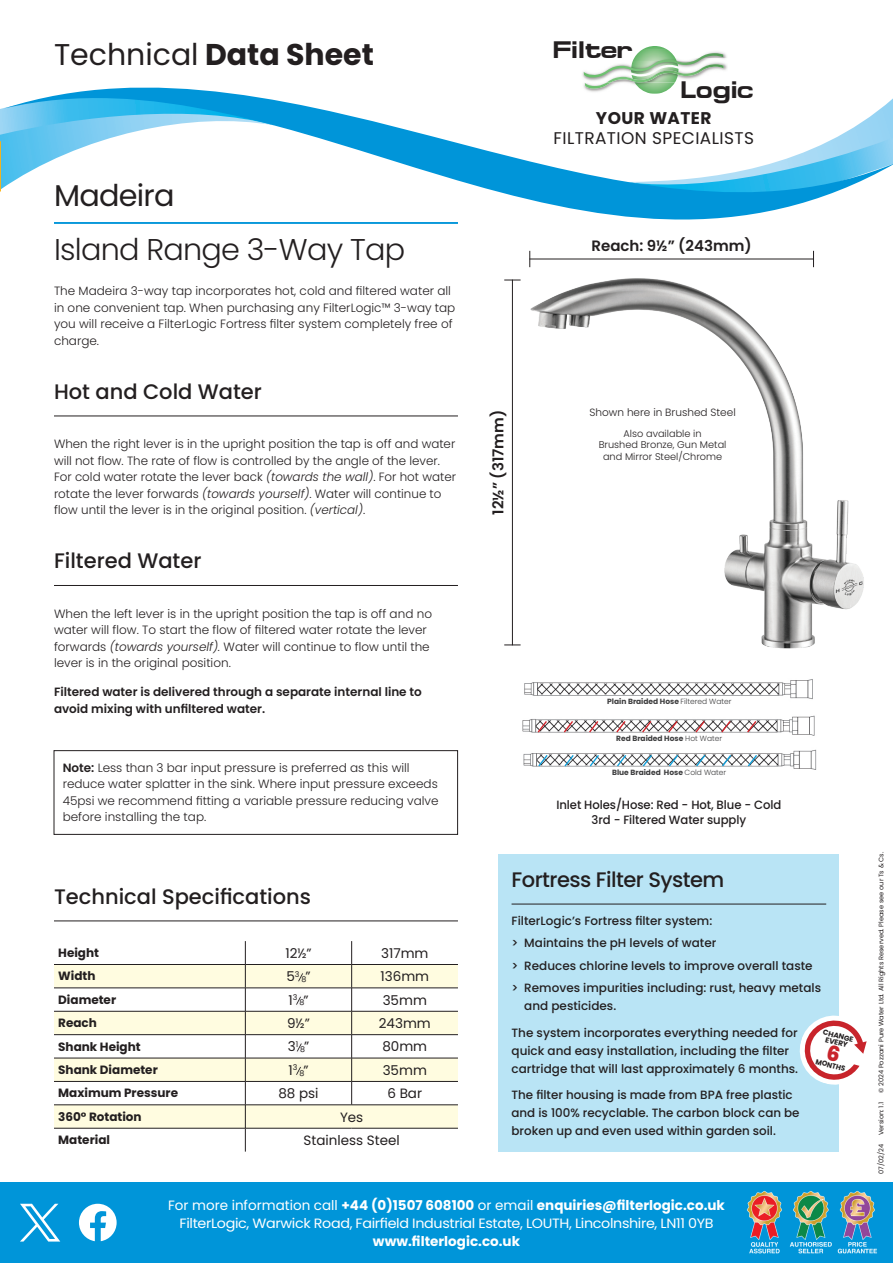
<style>
.page{position:relative;width:893px;height:1263px;background:#fff}
.page>*{position:absolute;margin:0;border:0;box-sizing:border-box;transform-origin:0 0}
.t1{font:300 30px "Poppins";letter-spacing:-.025em;color:#231f20}
.t2{font:30px "Poppins";color:#231f20}
.t3{font:30px "Poppins";letter-spacing:-.025em;color:#231f20}
.t4{font:23.85px "Minima Expanded SSK Bold";color:#231f20}
.t5{font:500 21px "Poppins";color:#231f20}
.t6{font:500 21px "Poppins";letter-spacing:-.025em;color:#231f20}
.t7{font:16.95px "Poppins";letter-spacing:.025em;color:#231f20}
.t8{font:700 16.95px "Poppins";letter-spacing:.025em;color:#231f20}
.t9{font:600 15px "Poppins";color:#231f20}
.t10{font:13.5px/18px "Poppins";letter-spacing:-.025em;color:#fff;text-align:center}
.t11{font:13.5px "Poppins";color:#231f20}
.t12{font:700 13.5px "Poppins";color:#fff}
.t13{font:300 12px/16.5px "Poppins";color:#231f20}
.t14{font:500 12px/18px "Poppins";color:#231f20}
.t15{font:600 12px/16.5px "Poppins";color:#231f20}
.t16{font:700 12px "Poppins";color:#231f20}
.t17{font:300 10.5px "Poppins";color:#231f20}
.t18{font:300 9.75px/11.7px "Poppins";color:#231f20;text-align:center}
.t19{font:7.8px "Poppins";color:#231f20}
.t20{font:700 7.5px "Poppins";color:#3e3e3f}
.t21{font:700 7.35px/6.6px "Poppins";color:#231f20;text-align:center}
.t22{font:700 7.35px "Poppins";color:#231f20;scale:.94 1}
.t23{font:6.6px "Poppins";color:#231f20}
.s1{font-weight:700}
.s2{font-style:italic}
.s3{font-weight:600}
.s4{font-size:13.5px}
.s5{font-weight:300}
</style>
<div class="page">
<img style="left:522px;top:679px;width:295px;height:91px">
<svg style="left:537px;top:753px;width:221px;height:15px"></svg>
<svg style="left:536px;top:719px;width:222px;height:15px"></svg>
<svg style="left:4px;top:87px;width:810px;height:253px"></svg>
<hr style="left:54px;top:416px;width:404px;height:1px;background:#231f20">
<hr style="left:54px;top:585px;width:404px;height:1px;background:#231f20">
<hr style="left:0;top:141px;width:1px;height:50px;background:#fbb416">
<hr style="left:54px;top:920px;width:404px;height:1px;background:#231f20">
<svg style="left:54px;top:941px;width:404px;height:210px"></svg>
<div style="left:0;top:1182px;width:893px;height:81px;background:#0095d9"></div>
<img style="left:837px;top:1190px;width:40px;height:64px">
<img style="left:789px;top:1191px;width:43px;height:63px">
<img style="left:747px;top:1190px;width:35px;height:64px">
<hr style="left:512px;top:280px;width:1px;height:365px;background:#231f20">
<svg style="left:504px;top:644px;width:17px;height:1px"></svg>
<svg style="left:504px;top:280px;width:17px;height:1px"></svg>
<div style="left:54px;top:750px;width:404px;height:84px;border:1px solid #231f20"></div>
<hr style="left:54px;top:222px;width:404px;height:2px;background:#0095d9">
<hr style="left:529px;top:259px;width:285px;height:1px;background:#231f20">
<svg style="left:529px;top:251px;width:1px;height:16px"></svg>
<svg style="left:813px;top:251px;width:1px;height:16px"></svg>
<img style="left:528px;top:271px;width:336px;height:378px">
<svg style="left:580px;top:46px;width:313px;height:169px"></svg>
<svg style="left:79px;top:1204px;width:38px;height:37px"></svg>
<svg style="left:20px;top:1204px;width:40px;height:37px"></svg>
<div style="left:499px;top:855px;width:340px;height:297px;background:#b9e4f5"></div>
<hr style="left:512px;top:904px;width:314px;height:1px;background:#231f20">
<svg style="left:799px;top:1015px;width:68px;height:70px"></svg>
<h1 class="t2" style="left:54px;top:37px;width:321px">Technical <span class="s1">Data Sheet</span></h1>
<h1 class="t3" style="left:54px;top:178px;width:122px">Madeira</h1>
<h1 class="t1" style="left:54px;top:232px;width:353px">Island Range 3-Way Tap</h1>
<p class="t13" style="left:54px;top:283px;width:403px">The Madeira 3-way tap incorporates hot, cold and filtered water all in one convenient tap. When purchasing any FilterLogic™ 3-way tap you will receive a FilterLogic Fortress filter system completely free of charge.</p>
<h3 class="t5" style="left:54px;top:379px;width:209px">Hot and Cold Water</h3>
<p class="t13" style="left:54px;top:436px;width:404px">When the right lever is in the upright position the tap is off and water will not flow. The rate of flow is controlled by the angle of the lever.<br>For cold water rotate the lever back <span class="s2">(towards the wall)</span>. For hot water rotate the lever forwards <span class="s2">(towards yourself)</span>. Water will continue to flow until the lever is in the original position. <span class="s2">(vertical)</span>.</p>
<h3 class="t5" style="left:54px;top:548px;width:149px">Filtered Water</h3>
<p class="t13" style="left:54px;top:605px;width:380px">When the left lever is in the upright position the tap is off and no water will flow. To start the flow of filtered water rotate the lever forwards <span class="s2">(towards yourself).</span> Water will continue to flow until the lever is in the original position.</p>
<p class="t15" style="left:54px;top:684px;width:369px">Filtered water is delivered through a separate internal line to avoid mixing with unfiltered water.</p>
<p class="t13" style="left:63px;top:759px;width:377px"><span class="s3">Note:</span> Less than 3 bar input pressure is preferred as this will reduce water splatter in the sink. Where input pressure exceeds 45psi we recommend fitting a variable pressure reducing valve before installing the tap.</p>
<h3 class="t5" style="left:54px;top:884px;width:259px">Technical Specifications</h3>
<p class="t16" style="left:58px;top:946px;width:42px">Height</p>
<p class="t11" style="left:285px;top:945px;width:28px">12½”</p>
<p class="t11" style="left:381px;top:945px;width:49px">317mm</p>
<p class="t16" style="left:58px;top:969px;width:39px">Width</p>
<p class="t11" style="left:286px;top:969px;width:15px">5<sup>3</sup></p>
<p class="t19" style="left:301px;top:975px;width:11px">8<span class="s4">”</span></p>
<p class="t11" style="left:380px;top:969px;width:50px">136mm</p>
<p class="t16" style="left:58px;top:993px;width:59px">Diameter</p>
<p class="t11" style="left:288px;top:992px;width:10px">1<sup>3</sup></p>
<p class="t19" style="left:299px;top:998px;width:11px">8<span class="s4">”</span></p>
<p class="t11" style="left:383px;top:992px;width:46px">35mm</p>
<p class="t16" style="left:58px;top:1016px;width:40px">Reach</p>
<p class="t11" style="left:287px;top:1015px;width:24px">9½”</p>
<p class="t11" style="left:379px;top:1015px;width:54px">243mm</p>
<p class="t16" style="left:58px;top:1039px;width:84px">Shank Height</p>
<p class="t11" style="left:288px;top:1039px;width:12px">3<sup>1</sup></p>
<p class="t19" style="left:300px;top:1045px;width:11px">8<span class="s4">”</span></p>
<p class="t11" style="left:382px;top:1039px;width:46px">80mm</p>
<p class="t16" style="left:58px;top:1063px;width:101px">Shank Diameter</p>
<p class="t11" style="left:288px;top:1062px;width:10px">1<sup>3</sup></p>
<p class="t19" style="left:299px;top:1068px;width:11px">8<span class="s4">”</span></p>
<p class="t11" style="left:383px;top:1062px;width:46px">35mm</p>
<p class="t16" style="left:58px;top:1086px;width:121px">Maximum Pressure</p>
<p class="t11" style="left:278px;top:1085px;width:42px">88 psi</p>
<p class="t11" style="left:387px;top:1085px;width:36px">6 Bar</p>
<p class="t16" style="left:58px;top:1109px;width:85px">360° Rotation</p>
<p class="t11" style="left:340px;top:1109px;width:25px">Yes</p>
<p class="t16" style="left:58px;top:1133px;width:53px">Material</p>
<p class="t11" style="left:304px;top:1132px;width:98px">Stainless Steel</p>
<h2 class="t4" style="left:553px;top:35px;width:81px">Filter</h2>
<h2 class="t4" style="left:681px;top:76px;width:74px">Logic</h2>
<h3 class="t8" style="left:596px;top:108px;width:117px">YOUR WATER</h3>
<h3 class="t7" style="left:553px;top:129px;width:202px">FILTRATION SPECIALISTS</h3>
<p class="t9" style="left:489px;top:515px;width:106px;rotate:-90deg">12½” (317mm)</p>
<p class="t9" style="left:592px;top:237px;width:162px">Reach: 9½” (243mm)</p>
<p class="t17" style="left:589px;top:406px;width:148px">Shown here in Brushed Steel</p>
<p class="t18" style="left:599px;top:427px;width:129px">Also available in<br>Brushed Bronze, Gun Metal and Mirror Steel/Chrome</p>
<p class="t20" style="left:607px;top:697px;width:126px">Plain Braided Hose <span class="s5">Filtered Water</span></p>
<p class="t20" style="left:616px;top:734px;width:107px">Red Braided Hose <span class="s5">Hot Water</span></p>
<p class="t20" style="left:612px;top:767px;width:116px">Blue Braided Hose <span class="s5">Cold Water</span></p>
<p class="t14" style="left:556px;top:797px;width:226px;line-height:15px;text-align:center">Inlet Holes/Hose: Red - Hot, Blue - Cold<br>3rd - Filtered Water supply</p>
<h3 class="t6" style="left:512px;top:867px;width:214px">Fortress Filter System</h3>
<p class="t14" style="left:512px;top:910px;width:311px;line-height:22.2px">FilterLogic’s Fortress filter system:<br>&gt; Maintains the pH levels of water<br>&gt; Reduces chlorine levels to improve overall taste &gt; Removes impurities including: rust, heavy metals</p>
<p class="t14" style="left:524px;top:997px;width:93px">and pesticides.</p>
<p class="t14" style="left:512px;top:1023px;width:288px">The system incorporates everything needed for quick and easy installation, including the filter cartridge that will last approximately 6 months.</p>
<p class="t14" style="left:512px;top:1086px;width:290px">The filter housing is made from BPA free plastic and is 100% recyclable. The carbon block can be broken up and even used within garden soil.</p>
<p class="t21" style="left:824px;top:1028px;width:33px;rotate:15deg">CHANGE<br>EVERY</p>
<p class="t22" style="left:817px;top:1057px;width:34px;rotate:15deg">MONTHS</p>
<p class="t10" style="left:168px;top:1197px;width:558px">For more information call <span class="s1">+44 (0)1507 608100</span> or email <span class="s1">enquiries@filterlogic.co.uk<br></span>FilterLogic, Warwick Road, Fairfield Industrial Estate, LOUTH, Lincolnshire, LN11 0YB</p>
<p class="t12" style="left:373px;top:1234px;width:149px">www.filterlogic.co.uk</p>
<p class="t23" style="left:877px;top:1093px;width:243px;rotate:-90deg">© 2024 Pozzani Pure Water Ltd. All Rights Reserved. Please see our Ts &amp; Cs.</p>
<p class="t23" style="left:877px;top:1135px;width:35px;rotate:-90deg">Version: 1.1</p>
<p class="t23" style="left:877px;top:1174px;width:31px;rotate:-90deg">07/02/24</p>
</div>
